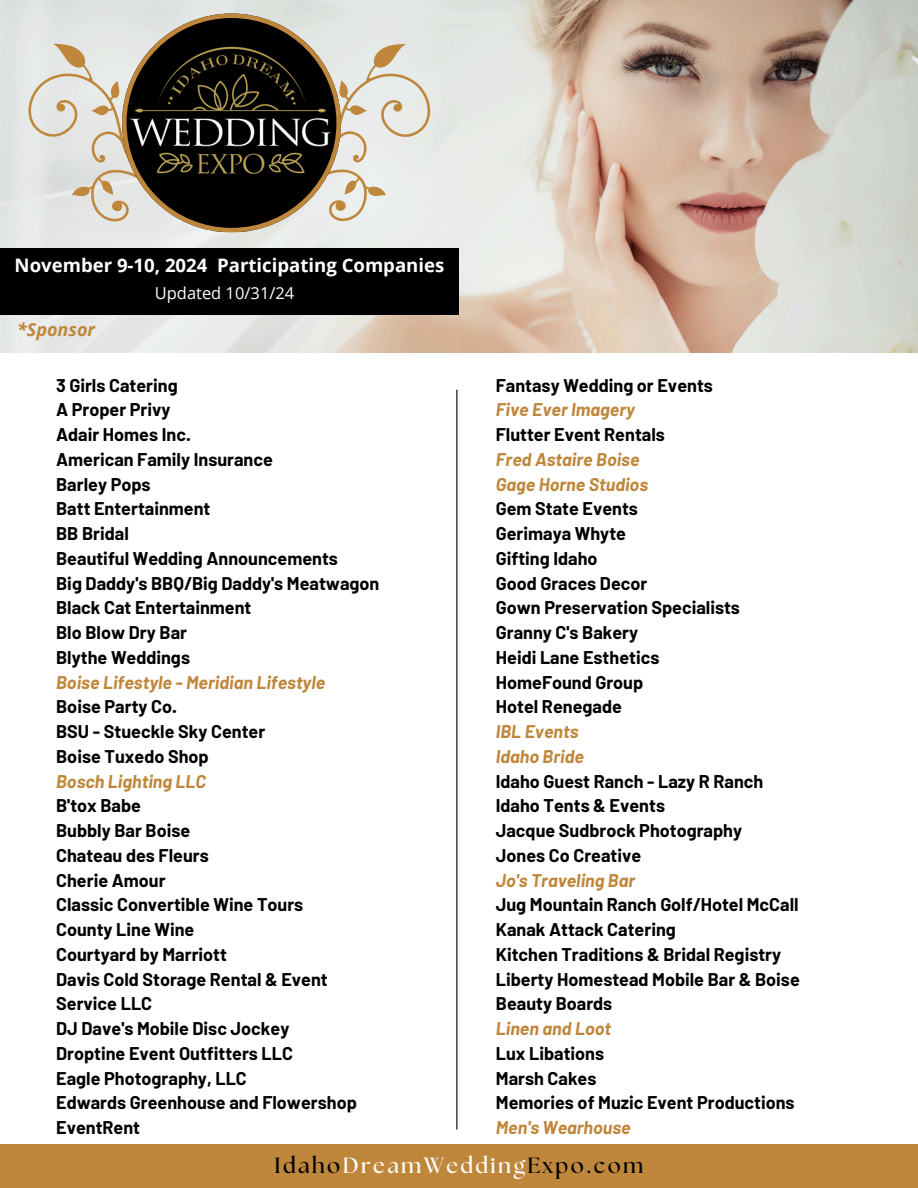
<style>
.page{position:relative;width:918px;height:1188px;background:#fff}
.page>*{position:absolute;margin:0;border:0;box-sizing:border-box;transform-origin:0 0}
.t1{font:700 21.9px "The Seasons";letter-spacing:.105em;color:#000}
.t2{font:700 18.6px "Open Sans";color:#fff}
.t3{font:700 18px/24.8px "Barlow";color:#000}
.t4{font:italic 700 18px "Open Sans";color:#bf873b}
.t5{font:16.5px "Open Sans";color:#fff}
.s1{font-style:italic;color:#bf873b}
.s2{color:#fff}
</style>
<div class="page">
<div style="left:0;top:1144px;width:918px;height:44px;background:#bf873b"></div>
<hr style="left:456px;top:390px;width:1px;height:739px;background:#000">
<img style="left:0;top:0;width:918px;height:352px">
<div style="left:0;top:248px;width:459px;height:66px;background:#000"></div>
<svg style="left:6px;top:12px;width:197px;height:228px;background:#e0dfd8"></svg>
<svg style="left:255px;top:11px;width:198px;height:229px;background:#e4e4de"></svg>
<svg style="left:122px;top:14px;width:219px;height:218px;background:#8a857a"></svg>
<img style="left:109px;top:31px;width:245px;height:164px">
<p class="t2" style="left:15px;top:252px;width:431px">November 9-10, 2024 Participating Companies</p>
<p class="t5" style="left:155px;top:281px;width:141px">Updated 10/31/24</p>
<p class="t4" style="left:17px;top:317px;width:79px">*Sponsor</p>
<h2 class="t3" style="left:56px;top:372px;width:325px">3 Girls Catering<br>A Proper Privy<br>Adair Homes Inc.<br>American Family Insurance<br>Barley Pops<br>Batt Entertainment<br>BB Bridal<br>Beautiful Wedding Announcements<br>Big Daddy's BBQ/Big Daddy's Meatwagon<br>Black Cat Entertainment<br>Blo Blow Dry Bar<br>Blythe Weddings<br><span class="s1">Boise Lifestyle - Meridian Lifestyle<br></span>Boise Party Co.<br>BSU - Stueckle Sky Center<br>Boise Tuxedo Shop<br><span class="s1">Bosch Lighting LLC<br></span>B'tox Babe<br>Bubbly Bar Boise<br>Chateau des Fleurs<br>Cherie Amour<br>Classic Convertible Wine Tours<br>County Line Wine<br>Courtyard by Marriott<br>Davis Cold Storage Rental &amp; Event<br>Service LLC<br>DJ Dave's Mobile Disc Jockey<br>Droptine Event Outfitters LLC<br>Eagle Photography, LLC<br>Edwards Greenhouse and Flowershop<br>EventRent</h2>
<h2 class="t3" style="left:496px;top:372px;width:306px">Fantasy Wedding or Events<br><span class="s1">Five Ever Imagery<br></span>Flutter Event Rentals<br><span class="s1">Fred Astaire Boise<br>Gage Horne Studios<br></span>Gem State Events<br>Gerimaya Whyte<br>Gifting Idaho<br>Good Graces Decor<br>Gown Preservation Specialists<br>Granny C's Bakery<br>Heidi Lane Esthetics<br>HomeFound Group<br>Hotel Renegade<br><span class="s1">IBL Events<br>Idaho Bride<br></span>Idaho Guest Ranch - Lazy R Ranch<br>Idaho Tents &amp; Events<br>Jacque Sudbrock Photography<br>Jones Co Creative<br><span class="s1">Jo's Traveling Bar<br></span>Jug Mountain Ranch Golf/Hotel McCall<br>Kanak Attack Catering<br>Kitchen Traditions &amp; Bridal Registry<br>Liberty Homestead Mobile Bar &amp; Boise<br>Beauty Boards<br><span class="s1">Linen and Loot<br></span>Lux Libations<br>Marsh Cakes<br>Memories of Muzic Event Productions<br><span class="s1">Men's Wearhouse</span></h2>
<h2 class="t1" style="left:275px;top:1155px;width:370px">Idaho<span class="s2">DreamWedding</span>Expo.com</h2>
</div>
